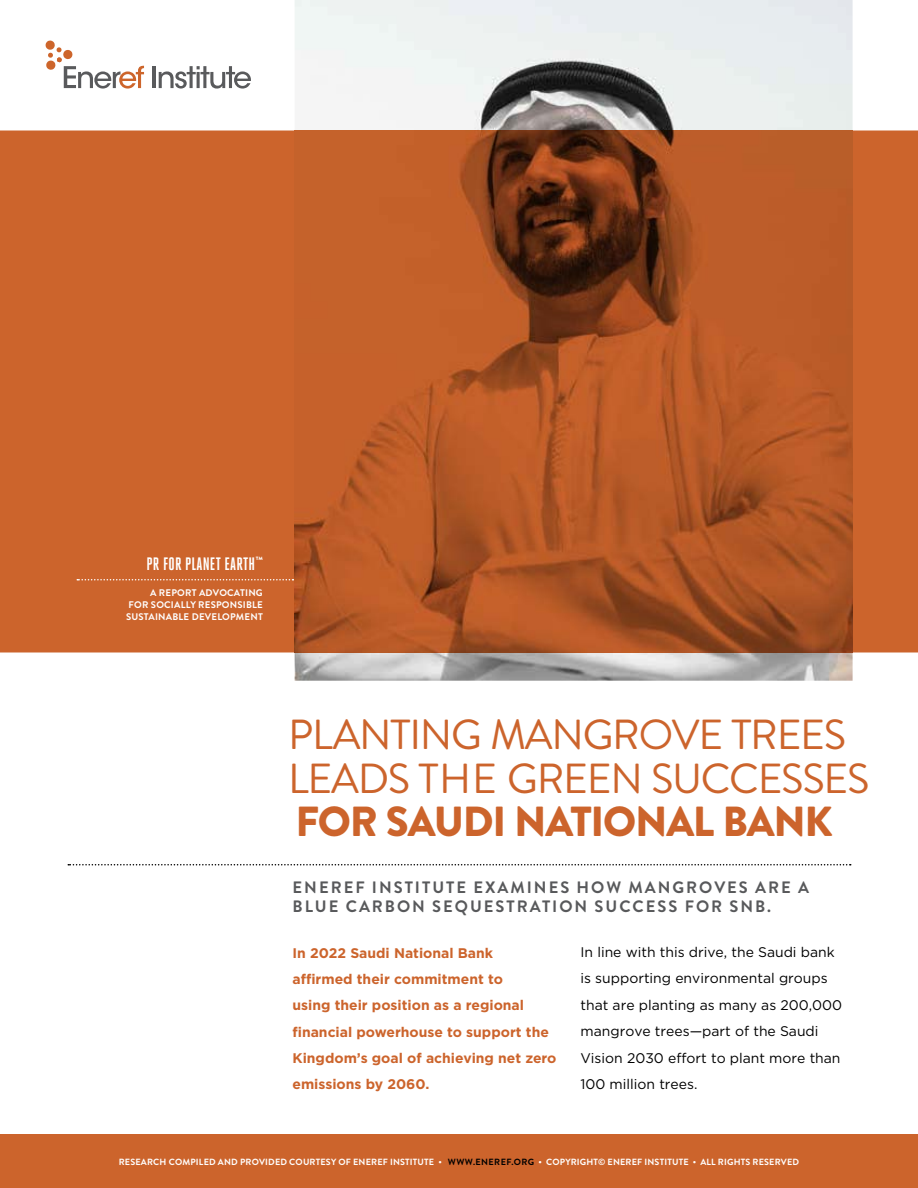
<style>
.page{position:relative;width:918px;height:1188px;background:#fff}
.page>*{position:absolute;margin:0;border:0;box-sizing:border-box;transform-origin:0 0}
.t1{font:42px/43.5px "Brandon Grotesque";letter-spacing:-.03em;color:#cc642c}
.t2{font:900 42px "Brandon Grotesque";letter-spacing:-.03em;color:#cc642c}
.t3{font:700 18px "Heroic Condensed";letter-spacing:.01em;color:#fff}
.t4{font:700 16.5px/19.5px "Brandon Grotesque";letter-spacing:.12em;color:#58595b}
.t5{font:13.95px/26.4px "Gotham HTF";color:#000}
.t6{font:700 13.95px/26.2px "Gotham HTF";color:#cc642c}
.t7{font:700 9.6px/12px "Brandon Grotesque";letter-spacing:.02em;color:#fff;text-align:justify}
.t8{font:700 9px "Brandon Grotesque";letter-spacing:.02em;color:#fff}
.s1{color:#000}
</style>
<div class="page">
<div style="left:0;top:1134px;width:918px;height:54px;background:#cc642c"></div>
<div style="left:0;top:131px;width:918px;height:521px;background:#cc642c"></div>
<svg style="left:68px;top:864px;width:783px;height:2px"></svg>
<svg style="left:77px;top:579px;width:216px;height:1px"></svg>
<hr style="left:153px;top:66px;width:3px;height:22px;background:#595a5c">
<svg style="left:159px;top:66px;width:92px;height:23px"></svg>
<svg style="left:46px;top:41px;width:98px;height:48px"></svg>
<img style="left:295px;top:0;width:558px;height:681px">
<img style="left:295px;top:131px;width:558px;height:521px">
<p class="t3" style="left:146px;top:554px;width:118px">PR FOR PLANET EARTH<sup>™</sup></p>
<p class="t7" style="left:126px;top:587px;width:138px;text-indent:24px">A REPORT ADVOCATING FOR SOCIALLY RESPONSIBLE SUSTAINABLE DEVELOPMENT</p>
<h1 class="t1" style="left:288px;top:714px;width:583px">PLANTING MANGROVE TREES<br>LEADS THE GREEN SUCCESSES</h1>
<h1 class="t2" style="left:296px;top:792px;width:539px">FOR SAUDI NATIONAL BANK</h1>
<p class="t4" style="left:293px;top:878px;width:518px">ENEREF INSTITUTE EXAMINES HOW MANGROVES ARE A<br>BLUE CARBON SEQUESTRATION SUCCESS FOR SNB.</p>
<p class="t6" style="left:292px;top:939px;width:266px">In 2022 Saudi National Bank affirmed their commitment to<br>using their position as a regional financial powerhouse to support the<br>Kingdom’s goal of achieving net zero emissions by 2060.</p>
<p class="t5" style="left:580px;top:938px;width:263px">In line with this drive, the Saudi bank is supporting environmental groups that are planting as many as 200,000 mangrove trees—part of the Saudi Vision 2030 effort to plant more than 100 million trees.</p>
<p class="t8" style="left:119px;top:1156px;width:682px">RESEARCH COMPILED AND PROVIDED COURTESY OF ENEREF INSTITUTE • <span class="s1">WWW.ENEREF.ORG</span> • COPYRIGHT© ENEREF INSTITUTE • ALL RIGHTS RESERVED</p>
</div>
